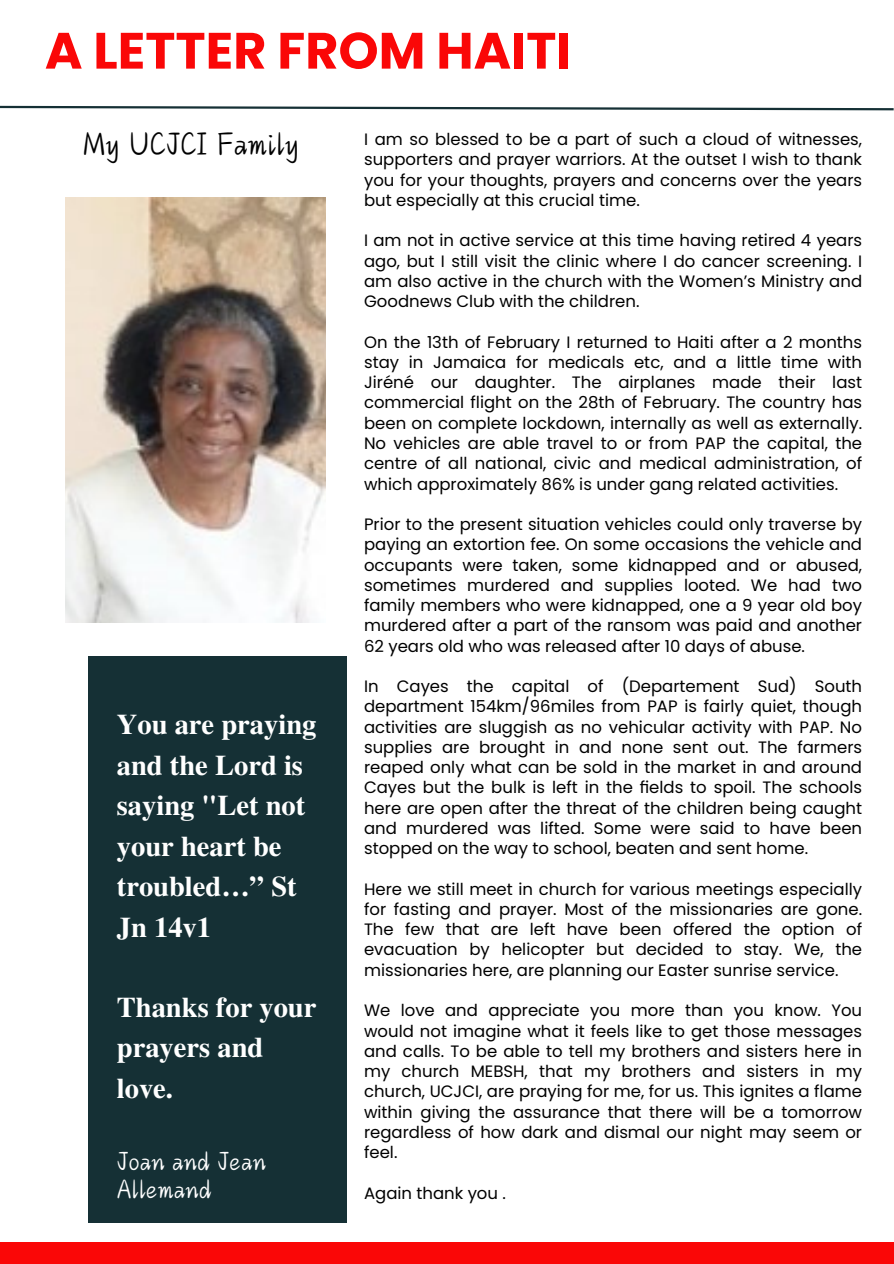
<style>
.page{position:relative;width:894px;height:1264px;background:#fff}
.page>*{position:absolute;margin:0;border:0;box-sizing:border-box;transform-origin:0 0}
.t1{font:700 51px "Poppins";color:#fa0707}
.t2{font:34.5px "Canva Tickler";color:#000}
.t3{font:700 28.5px/40.5px "Te X Gyre Termes";color:#fff}
.t4{font:28.5px/28.2px "Canva Tickler";color:#fff}
.t5{font:16.5px/20.2px "Poppins";color:#000;text-align:justify}
</style>
<div class="page">
<img style="left:66px;top:198px;width:260px;height:424px">
<div style="left:0;top:1241px;width:893px;height:22px;background:#fa0707"></div>
<svg style="left:0;top:105px;width:893px;height:6px"></svg>
<div style="left:88px;top:656px;width:259px;height:566px;background:#153035"></div>
<p class="t1" style="left:45px;top:15px;width:528px">A LETTER FROM HAITI</p>
<p class="t2" style="left:83px;top:126px;width:218px">My UCJCI Family</p>
<p class="t3" style="left:117px;top:702px;width:201px">You are praying and the Lord is saying "Let not your heart be troubled…” St<br>Jn 14v1</p>
<p class="t3" style="left:117px;top:985px;width:201px">Thanks for your prayers and love.</p>
<p class="t4" style="left:117px;top:1146px;width:150px">Joan and Jean<br>Allemand</p>
<h1 class="t5" style="left:364px;top:129px;width:499px">I am so blessed to be a part of such a cloud of witnesses, supporters and prayer warriors. At the outset I wish to thank you for your thoughts, prayers and concerns over the years but especially at this crucial time.</h1>
<h2 class="t5" style="left:364px;top:230px;width:499px">I am not in active service at this time having retired 4 years ago, but I still visit the clinic where I do cancer screening. I am also active in the church with the Women’s Ministry and Goodnews Club with the children.</h2>
<h3 class="t5" style="left:364px;top:332px;width:499px">On the 13th of February I returned to Haiti after a 2 months stay in Jamaica for medicals etc, and a little time with Jiréné our daughter. The airplanes made their last commercial flight on the 28th of February. The country has been on complete lockdown, internally as well as externally.<br>No vehicles are able travel to or from PAP the capital, the centre of all national, civic and medical administration, of which approximately 86% is under gang related activities.</h3>
<h3 class="t5" style="left:364px;top:514px;width:499px">Prior to the present situation vehicles could only traverse by paying an extortion fee. On some occasions the vehicle and occupants were taken, some kidnapped and or abused, sometimes murdered and supplies looted. We had two family members who were kidnapped, one a 9 year old boy murdered after a part of the ransom was paid and another 62 years old who was released after 10 days of abuse.</h3>
<h4 class="t5" style="left:364px;top:676px;width:499px">In Cayes the capital of (Departement Sud) South department 154km/96miles from PAP is fairly quiet, though activities are sluggish as no vehicular activity with PAP. No supplies are brought in and none sent out. The farmers reaped only what can be sold in the market in and around Cayes but the bulk is left in the fields to spoil. The schools here are open after the threat of the children being caught and murdered was lifted. Some were said to have been stopped on the way to school, beaten and sent home.</h4>
<p class="t5" style="left:364px;top:878px;width:499px">Here we still meet in church for various meetings especially for fasting and prayer. Most of the missionaries are gone.<br>The few that are left have been offered the option of evacuation by helicopter but decided to stay. We, the missionaries here, are planning our Easter sunrise service.</p>
<p class="t5" style="left:364px;top:1000px;width:499px">We love and appreciate you more than you know. You would not imagine what it feels like to get those messages and calls. To be able to tell my brothers and sisters here in my church MEBSH, that my brothers and sisters in my church, UCJCI, are praying for me, for us. This ignites a flame within giving the assurance that there will be a tomorrow regardless of how dark and dismal our night may seem or feel.</p>
<p class="t5" style="left:364px;top:1182px;width:143px">Again thank you .</p>
</div>
